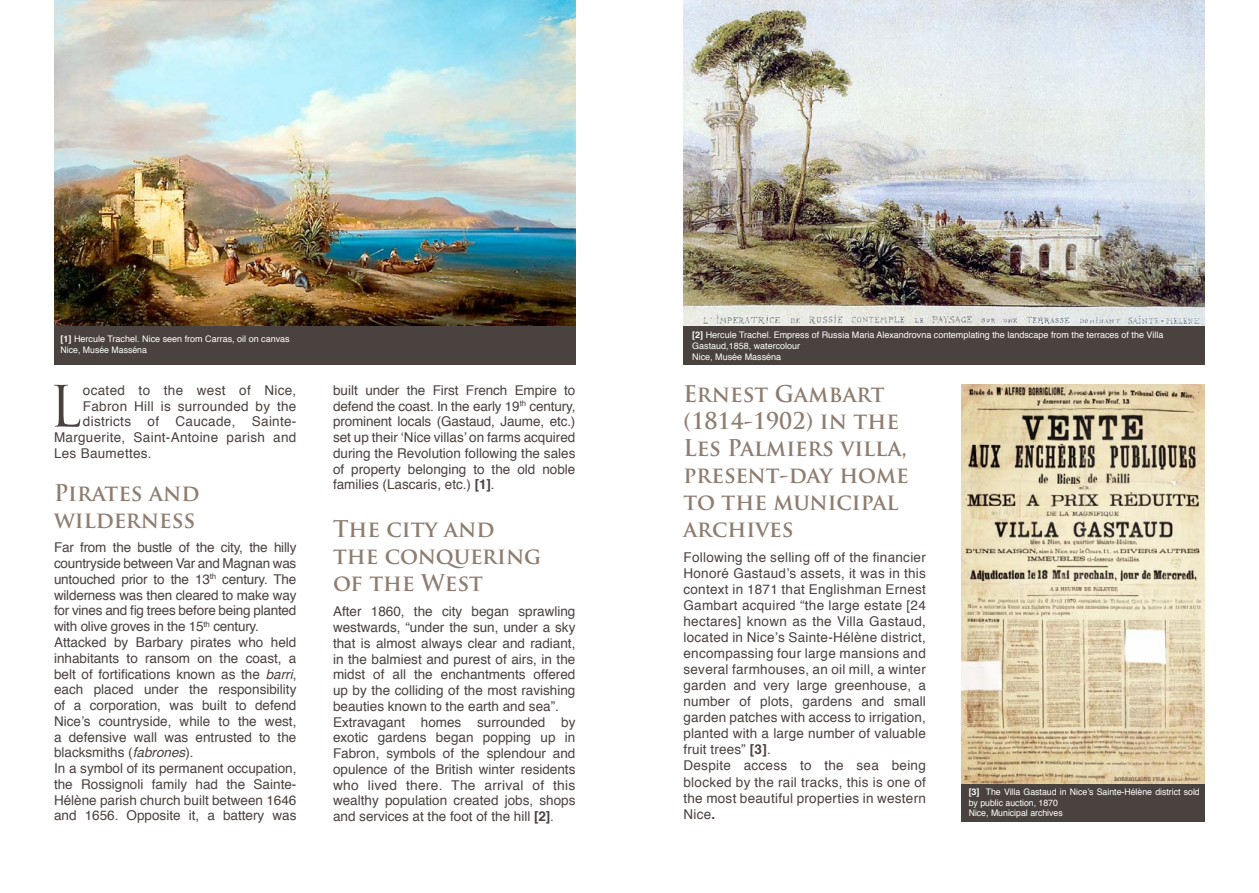
<style>
.page{position:relative;width:1259px;height:893px;background:#fff}
.page>*{position:absolute;margin:0;border:0;box-sizing:border-box;transform-origin:0 0}
.t1{font:55.35px "Trajan Pro";color:#4a413f}
.t2{font:700 22.5px/27px "Trajan Pro";color:#8e7d70}
.t3{font:13.5px/15.8px "Helvetica";color:#4a413f}
.t4{font:13.5px/16px "Helvetica";letter-spacing:.02em;color:#4a413f}
.t5{font:9px/10.8px "Helvetica";color:#fff}
.s1{font-weight:700}
.s2{font-style:italic}
</style>
<div class="page">
<img style="left:54px;top:0;width:521px;height:327px">
<div style="left:54px;top:327px;width:521px;height:38px;background:#49423e"></div>
<div style="left:961px;top:784px;width:244px;height:38px;background:#49423e"></div>
<img style="left:683px;top:0;width:522px;height:327px">
<img style="left:961px;top:385px;width:244px;height:399px">
<div style="left:683px;top:327px;width:522px;height:38px;background:#49423e"></div>
<p class="t5" style="left:61px;top:334px;width:231px"><span class="s1">[1]</span> Hercule Trachel. Nice seen from Carras, oil on canvas<br>Nice, Musée Masséna</p>
<h1 class="t1" style="left:49px;top:371px;width:34px">L</h1>
<p class="t4" style="left:83px;top:383px;width:215px">ocated to the west of Nice,</p>
<p class="t4" style="left:83px;top:398px;width:215px">Fabron Hill is surrounded by the</p>
<p class="t4" style="left:83px;top:414px;width:215px">districts of Caucade, Sainte-</p>
<p class="t4" style="left:54px;top:430px;width:244px">Marguerite, Saint-Antoine parish and</p>
<p class="t4" style="left:54px;top:446px;width:99px">Les Baumettes.</p>
<h2 class="t2" style="left:54px;top:479px;width:147px">Pirates and wilderness</h2>
<p class="t3" style="left:54px;top:540px;width:244px">Far from the bustle of the city, the hilly countryside between Var and Magnan was untouched prior to the 13<sup>th</sup> century. The wilderness was then cleared to make way for vines and fig trees before being planted with olive groves in the 15<sup>th</sup> century.<br>Attacked by Barbary pirates who held inhabitants to ransom on the coast, a belt of fortifications known as the <span class="s2">barri</span>, each placed under the responsibility of a corporation, was built to defend Nice’s countryside, while to the west, a defensive wall was entrusted to the blacksmiths (<span class="s2">fabrones</span>).<br>In a symbol of its permanent occupation, the Rossignoli family had the Sainte-Hélène parish church built between 1646 and 1656. Opposite it, a battery was</p>
<p class="t3" style="left:333px;top:383px;width:244px;text-align:justify">built under the First French Empire to defend the coast. In the early 19<sup>th</sup> century, prominent locals (Gastaud, Jaume, etc.) set up their ‘Nice villas’ on farms acquired during the Revolution following the sales of property belonging to the old noble families (Lascaris, etc.) <span class="s1">[1]</span>.</p>
<h2 class="t2" style="left:333px;top:516px;width:210px">The city and the conquering of the West</h2>
<p class="t3" style="left:333px;top:604px;width:244px">After 1860, the city began sprawling westwards, “under the sun, under a sky that is almost always clear and radiant, in the balmiest and purest of airs, in the midst of all the enchantments offered up by the colliding of the most ravishing beauties known to the earth and sea”.<br>Extravagant homes surrounded by exotic gardens began popping up in Fabron, symbols of the splendour and opulence of the British winter residents who lived there. The arrival of this wealthy population created jobs, shops and services at the foot of the hill <span class="s1">[2]</span>.</p>
<p class="t5" style="left:692px;top:330px;width:473px"><span class="s1">[2]</span> Hercule Trachel. Empress of Russia Maria Alexandrovna contemplating the landscape from the terraces of the Villa<br>Gastaud,1858, watercolour<br>Nice, Musée Masséna</p>
<h2 class="t2" style="left:683px;top:380px;width:227px">Ernest Gambart (1814-1902) in the<br>Les Palmiers villa, present-day home to the municipal archives</h2>
<p class="t4" style="left:683px;top:549px;width:244px">Following the selling off of the financier Honoré Gastaud’s assets, it was in this context in 1871 that Englishman Ernest Gambart acquired “the large estate [24 hectares] known as the Villa Gastaud, located in Nice’s Sainte-Hélène district, encompassing four large mansions and several farmhouses, an oil mill, a winter garden and very large greenhouse, a number of plots, gardens and small garden patches with access to irrigation, planted with a large number of valuable fruit trees” <span class="s1">[3]</span>.<br>Despite access to the sea being blocked by the rail tracks, this is one of the most beautiful properties in western Nice<span class="s1">.</span></p>
<p class="t5" style="left:968px;top:786px;width:233px"><span class="s1">[3]</span> The Villa Gastaud in Nice’s Sainte-Hélène district sold by public auction, 1870<br>Nice, Municipal archives</p>
</div>
